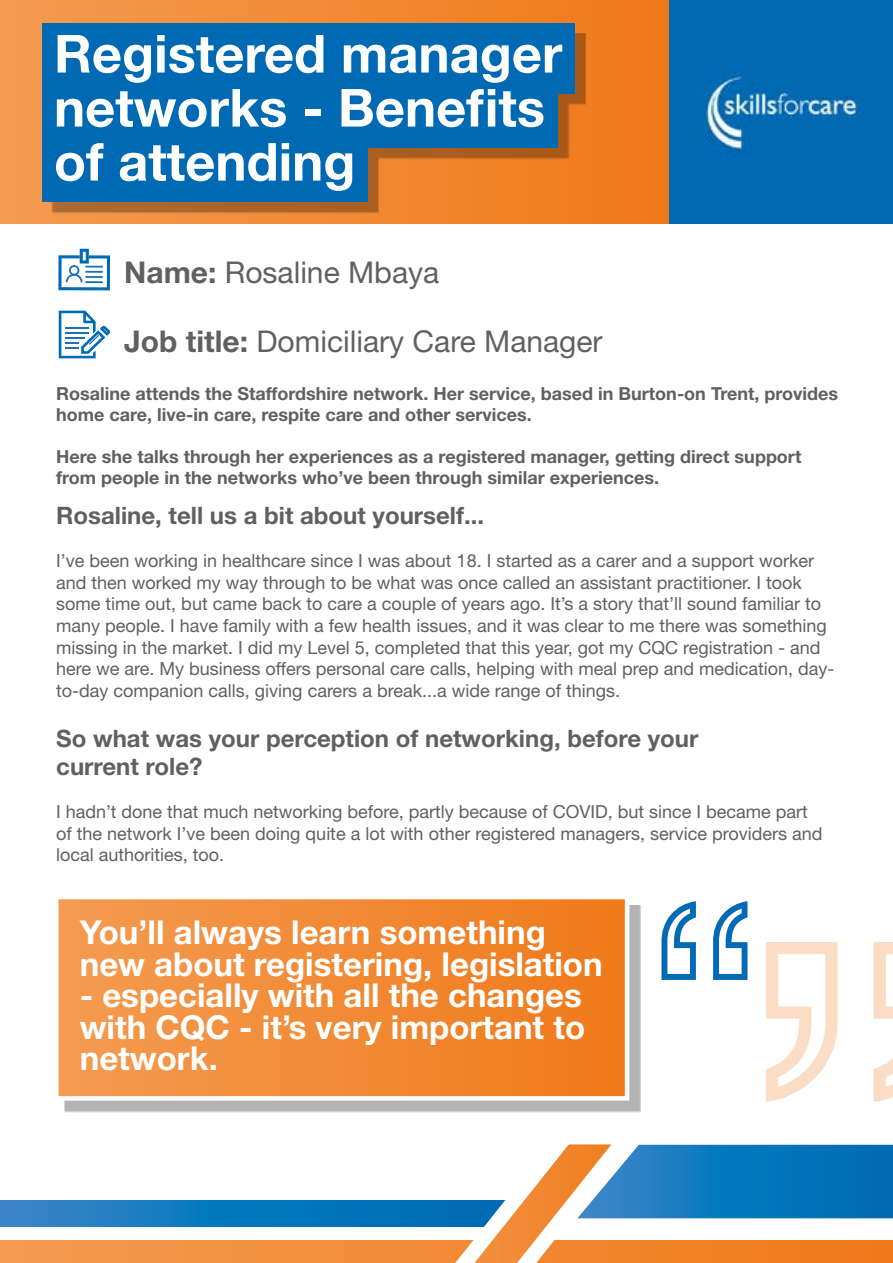
<style>
.page{position:relative;width:893px;height:1263px;background:#fff}
.page>*{position:absolute;margin:0;border:0;box-sizing:border-box;transform-origin:0 0}
.t1{font:700 52.5px/54px "Helvetica Neue LT Std";color:#fff}
.t2{font:700 33px/31.5px "Helvetica Neue LT Std";color:#fff}
.t3{font:30px "Helvetica Neue LT Std";color:#606060}
.t4{font:700 24px/28.8px "Helvetica Neue LT Std";color:#606060}
.t5{font:18px/21.6px "Helvetica Neue LT Std";color:#606060}
.t6{font:700 18px/21px "Helvetica Neue LT Std";color:#606060}
.s1{font-weight:700}
</style>
<div class="page">
<svg style="left:0;top:1200px;width:367px;height:26px"></svg>
<div style="left:0;top:1241px;width:893px;height:22px;background:#f39446"></div>
<svg style="left:367px;top:1144px;width:526px;height:119px"></svg>
<div style="left:0;top:0;width:670px;height:223px;background:linear-gradient(to right,#f59b50,#ee791a)"></div>
<img style="left:670px;top:0;width:223px;height:223px">
<svg style="left:661px;top:901px;width:86px;height:79px"></svg>
<svg style="left:766px;top:942px;width:127px;height:160px"></svg>
<div style="left:64px;top:905px;width:576px;height:207px;background:#000;opacity:.3"></div>
<div style="left:56px;top:897px;width:571px;height:201px;background:linear-gradient(to right,#f49c51,#ef791a)"></div>
<div style="left:54px;top:895px;width:575px;height:205px;border:4px solid #fff"></div>
<div style="left:51px;top:33px;width:534px;height:180px;background:#000;opacity:.3"></div>
<div style="left:42px;top:23px;width:532px;height:71px;background:#0069b3"></div>
<div style="left:42px;top:77px;width:515px;height:71px;background:#0069b3"></div>
<div style="left:42px;top:131px;width:325px;height:71px;background:#0069b3"></div>
<svg style="left:58px;top:249px;width:52px;height:41px"></svg>
<svg style="left:59px;top:310px;width:51px;height:48px"></svg>
<h1 class="t1" style="left:54px;top:26px;width:510px">Registered manager networks - Benefits of attending</h1>
<h3 class="t3" style="left:124px;top:254px;width:317px"><span class="s1">Name:</span> Rosaline Mbaya</h3>
<h3 class="t3" style="left:124px;top:323px;width:480px"><span class="s1">Job title:</span> Domiciliary Care Manager</h3>
<p class="t6" style="left:56px;top:383px;width:783px">Rosaline attends the Staffordshire network. Her service, based in Burton-on Trent, provides home care, live-in care, respite care and other services.</p>
<p class="t6" style="left:56px;top:446px;width:747px">Here she talks through her experiences as a registered manager, getting direct support from people in the networks who’ve been through similar experiences.</p>
<h3 class="t4" style="left:56px;top:500px;width:429px">Rosaline, tell us a bit about yourself...</h3>
<p class="t5" style="left:56px;top:550px;width:780px">I’ve been working in healthcare since I was about 18. I started as a carer and a support worker and then worked my way through to be what was once called an assistant practitioner. I took some time out, but came back to care a couple of years ago. It’s a story that’ll sound familiar to many people. I have family with a few health issues, and it was clear to me there was something missing in the market. I did my Level 5, completed that this year, got my CQC registration - and here we are. My business offers personal care calls, helping with meal prep and medication, day&shy;to-day companion calls, giving carers a break...a wide range of things.</p>
<h3 class="t4" style="left:56px;top:723px;width:644px">So what was your perception of networking, before your current role?</h3>
<p class="t5" style="left:56px;top:801px;width:768px">I hadn’t done that much networking before, partly because of COVID, but since I became part of the network I’ve been doing quite a lot with other registered managers, service providers and local authorities, too.</p>
<h2 class="t2" style="left:80px;top:916px;width:524px">You’ll always learn something new about registering, legislation</h2>
<h2 class="t2" style="left:80px;top:979px;width:507px;text-align:justify">- especially with all the changes with CQC - it’s very important to network.</h2>
</div>
